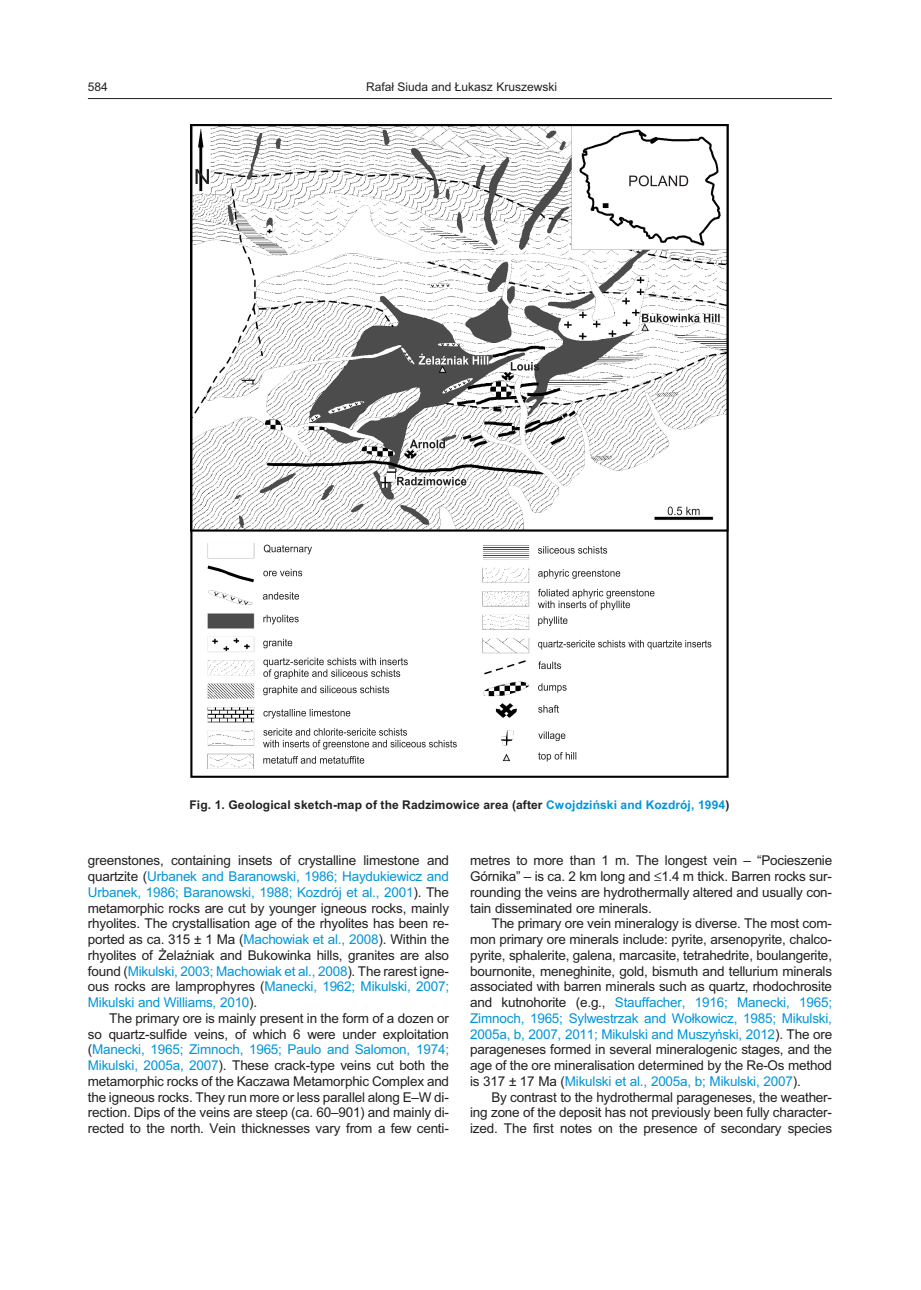
<style>
.page{position:relative;width:921px;height:1290px;background:#fff}
.page>*{position:absolute;margin:0;border:0;box-sizing:border-box;transform-origin:0 0}
.t1{font:13.5px/15.8px "Arial";letter-spacing:-.015em;color:#231f20;text-align:justify}
.t2{font:700 12px "Arial";letter-spacing:.01em;color:#231f20}
.t3{font:12px "Arial";color:#231f20}
.s1{color:#0095d9}
</style>
<div class="page">
<hr style="left:88px;top:98px;width:744px;height:1px;background:#231f20">
<img style="left:190px;top:125px;width:538px;height:653px">
<svg style="left:668px;top:507px;width:32px;height:8px"></svg>
<svg style="left:410px;top:440px;width:35px;height:8px"></svg>
<svg style="left:511px;top:362px;width:28px;height:9px"></svg>
<svg style="left:397px;top:477px;width:69px;height:9px"></svg>
<svg style="left:196px;top:169px;width:13px;height:15px"></svg>
<svg style="left:263px;top:615px;width:36px;height:9px"></svg>
<svg style="left:263px;top:569px;width:39px;height:7px"></svg>
<svg style="left:263px;top:639px;width:29px;height:9px"></svg>
<svg style="left:263px;top:592px;width:36px;height:8px"></svg>
<svg style="left:263px;top:658px;width:145px;height:21px"></svg>
<svg style="left:263px;top:686px;width:126px;height:9px"></svg>
<svg style="left:263px;top:709px;width:87px;height:10px"></svg>
<svg style="left:263px;top:728px;width:194px;height:22px"></svg>
<svg style="left:264px;top:545px;width:48px;height:9px"></svg>
<svg style="left:538px;top:705px;width:21px;height:8px"></svg>
<svg style="left:538px;top:589px;width:116px;height:21px"></svg>
<svg style="left:263px;top:756px;width:101px;height:8px"></svg>
<svg style="left:538px;top:546px;width:69px;height:8px"></svg>
<svg style="left:538px;top:569px;width:82px;height:10px"></svg>
<svg style="left:538px;top:616px;width:30px;height:10px"></svg>
<svg style="left:538px;top:640px;width:173px;height:9px"></svg>
<svg style="left:538px;top:661px;width:23px;height:8px"></svg>
<svg style="left:538px;top:683px;width:29px;height:10px"></svg>
<svg style="left:538px;top:732px;width:27px;height:9px"></svg>
<svg style="left:419px;top:354px;width:69px;height:11px"></svg>
<svg style="left:642px;top:314px;width:78px;height:8px"></svg>
<svg style="left:538px;top:752px;width:38px;height:10px"></svg>
<svg style="left:629px;top:175px;width:59px;height:11px"></svg>
<p class="t3" style="left:88px;top:83px;width:22px">584</p>
<p class="t3" style="left:366px;top:83px;width:193px">Rafa³ Siuda and £ukasz Kruszewski</p>
<p class="t2" style="left:189px;top:800px;width:541px">Fig. 1. Geo log i cal sketch-map of the Radzimowice area (af ter <span class="s1">Cwojdziñski and Kozdrój, 1994</span>)</p>
<p class="t1" style="left:88px;top:854px;width:363px">green stones, con tain ing in sets of crys tal line lime stone and quartz ite (<span class="s1">Urbanek and Baranowski, 1986; Haydu kiewicz and Urbanek, 1986; Baranowski, 1988; Kozdrój et al., 2001</span>). The meta mor phic rocks are cut by youn ger ig ne ous rocks, mainly rhyolites. The crystallisation age of the rhyolites has been re - ported as ca. 315 ± 1 Ma (<span class="s1">Machowiak et al., 2008</span>). Within the rhyolites of ¯elaŸniak and Bukowinka hills, gran ites are also found (<span class="s1">Mikulski, 2003; Machowiak et al., 2008</span>). The rar est ig ne - ous rocks are lam pro phyres (<span class="s1">Manecki, 1962; Mikulski, 2007; Mikulski and Wil liams, 2010</span>).</p>
<p class="t1" style="left:88px;top:1012px;width:363px;text-indent:21px">The pri mary ore is mainly pres ent in the form of a dozen or so quartz-sul fide veins, of which 6 were un der ex ploi ta tion (<span class="s1">Manecki, 1965; Zimnoch, 1965; Paulo and Salomon, 1974; Mikulski, 2005a, 2007</span>). These crack-type veins cut both the meta mor phic rocks of the Kaczawa Meta mor phic Com plex and the ig ne ous rocks. They run more or less par al lel along E–W di - rec tion. Dips of the veins are steep (ca. 60–901) and mainly di - rected to the north. Vein thick nesses vary from a few centi -</p>
<p class="t1" style="left:470px;top:854px;width:364px">metres to more than 1 m. The lon gest vein – “Pocieszenie Górnika” – is ca. 2 km long and 1.4 m thick. Bar ren rocks sur - round ing the veins are hy dro ther mally al tered and usu ally con - tain dis sem i nated ore min er als.</p>
<p class="t1" style="left:470px;top:917px;width:363px;text-indent:21px">The pri mary ore vein min er al ogy is di verse. The most com - mon pri mary ore min er als in clude: py rite, ar seno py rite, chal co - py rite, sphalerite, ga lena, marcasite, tetrahedrite, boulangerite, bour no nite, meneghinite, gold, bismuth and tel lu rium min er als as so ci ated with bar ren min er als such as quartz, rhodochrosite and kutnohorite (e.g., <span class="s1">Stauffacher, 1916; Manecki, 1965; Zimnoch, 1965; Sylwestrzak and Wo³kowicz, 1985; Mikulski, 2005a, b, 2007, 2011; Mikulski and Muszyñski, 2012</span>). The ore parageneses formed in sev eral mineralogenic stages, and the age of the ore min er ali sa tion de ter mined by the Re-Os method is 317 ± 17 Ma (<span class="s1">Mikulski et al., 2005a, b; Mikulski, 2007</span>).</p>
<p class="t1" style="left:470px;top:1090px;width:363px;text-indent:21px">By con trast to the hy dro ther mal parageneses, the weath er - ing zone of the de posit has not pre vi ously been fully char ac ter - ized. The first notes on the pres ence of second ary spe cies</p>
</div>
